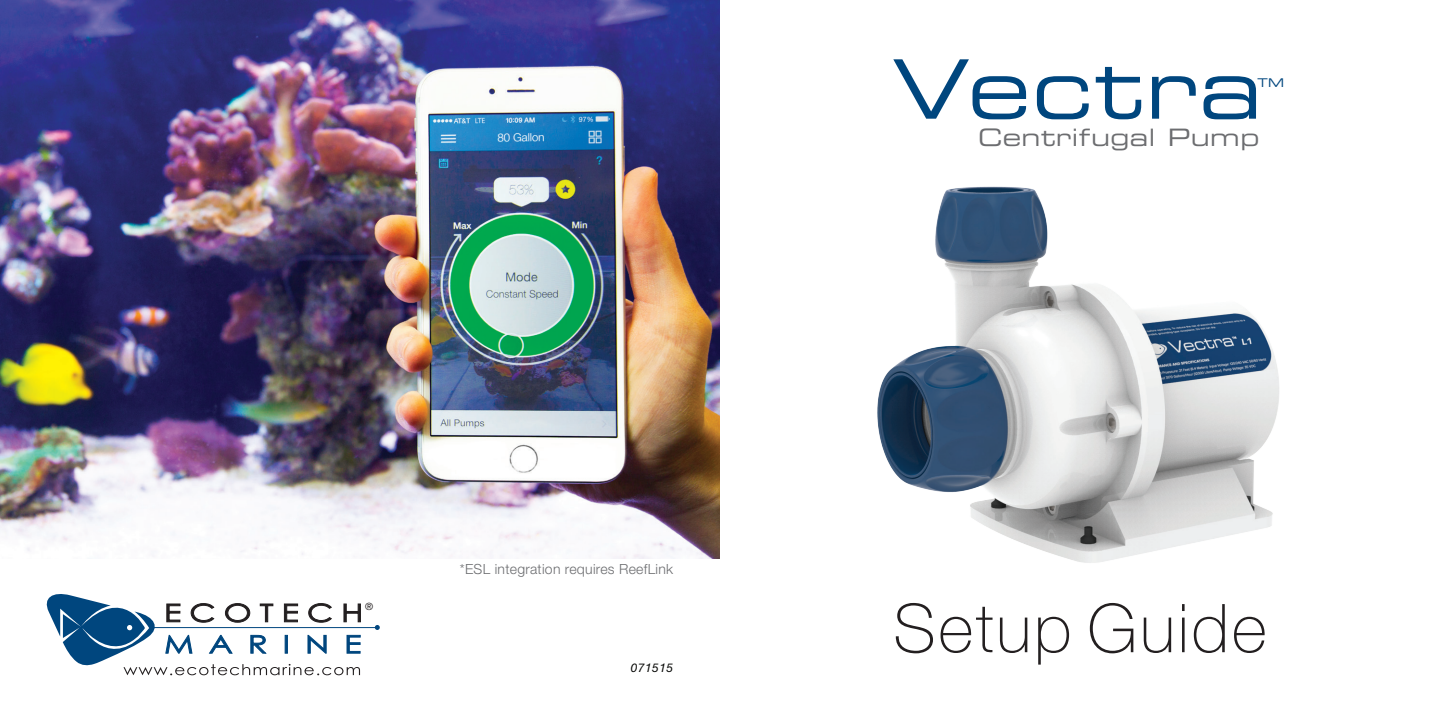
<style>
.page{position:relative;width:1440px;height:720px;background:#fff}
.page>*{position:absolute;margin:0;border:0;box-sizing:border-box;transform-origin:0 0}
.t1{font:82px "Eurostile Extended Two";letter-spacing:.02em;color:#00467e}
.t2{font:100 67.4px "Helvetica Neue";letter-spacing:.04em;color:#231f20}
.t3{font:24px "Eurostile Extended Two";letter-spacing:.02em;color:#6c6d70}
.t4{font:300 14px "Helvetica Neue";letter-spacing:.02em;color:#6c6d70}
.t5{font:italic 12px "Helvetica Neue";letter-spacing:.04em;color:#040503}
.t6{font:12px "Eurostile Extended Two";color:#00467e}
.t7{font:10px "Helvetica Neue";color:#231f20}
</style>
<div class="page">
<img style="left:0;top:0;width:720px;height:559px">
<hr style="left:151px;top:627px;width:225px;height:1px;background:#00467e">
<svg style="left:375px;top:625px;width:5px;height:5px"></svg>
<svg style="left:46px;top:594px;width:315px;height:81px"></svg>
<img style="left:877px;top:186px;width:402px;height:377px">
<p class="t4" style="left:460px;top:561px;width:215px">*ESL integration requires ReefLink</p>
<h1 class="t1" style="left:892px;top:33px;width:372px">Vectra</h1>
<h3 class="t3" style="left:978px;top:121px;width:283px">Centrifugal Pump</h3>
<p class="t6" style="left:1257px;top:75px;width:28px">TM</p>
<p class="t7" style="left:365px;top:601px;width:10px">®</p>
<h2 class="t2" style="left:893px;top:591px;width:375px">Setup Guide</h2>
<p class="t5" style="left:631px;top:660px;width:44px">071515</p>
</div>
